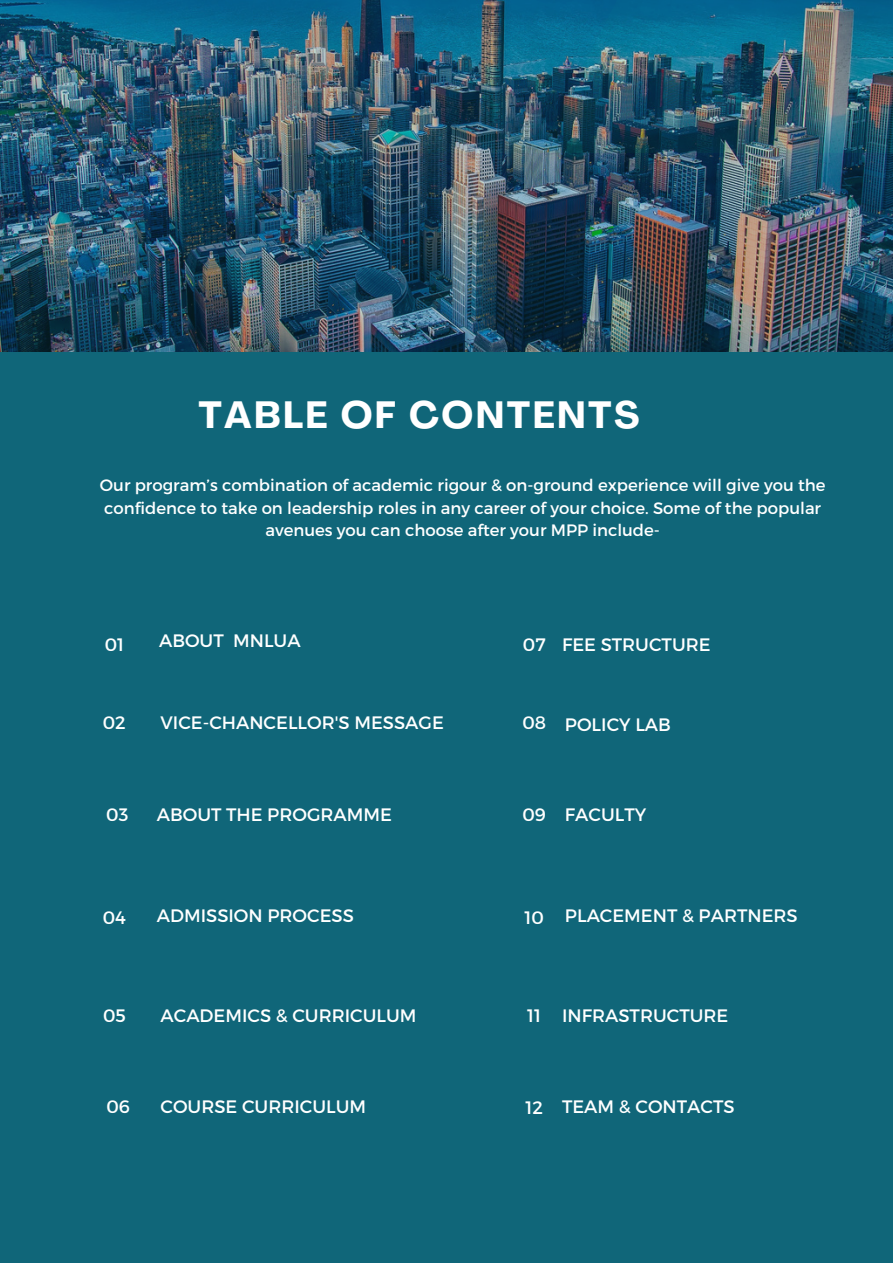
<style>
.page{position:relative;width:893px;height:1264px;background:#fff}
.page>*{position:absolute;margin:0;border:0;box-sizing:border-box;transform-origin:0 0}
.t1{font:700 37.5px "Agrandir";letter-spacing:.065em;color:#fff}
.t2{font:18px "Montserrat";color:#fff}
.t3{font:16.5px/22.5px "Montserrat";color:#fff;text-align:center}
</style>
<div class="page">
<div style="left:0;top:0;width:892px;height:1262px;background:#106679"></div>
<img style="left:0;top:0;width:892px;height:351px">
<p class="t1" style="left:198px;top:400px;width:442px">TABLE OF CONTENTS</p>
<p class="t3" style="left:100px;top:473px;width:727px">Our program’s combination of academic rigour &amp; on-ground experience will give you the confidence to take on leadership roles in any career of your choice. Some of the popular avenues you can choose after your MPP include-</p>
<p class="t2" style="left:105px;top:632px;width:21px">01</p>
<p class="t2" style="left:159px;top:629px;width:143px">ABOUT MNLUA</p>
<p class="t2" style="left:523px;top:632px;width:24px">07</p>
<p class="t2" style="left:562px;top:632px;width:150px">FEE STRUCTURE</p>
<p class="t2" style="left:103px;top:711px;width:25px">02</p>
<p class="t2" style="left:160px;top:711px;width:285px">VICE-CHANCELLOR'S MESSAGE</p>
<p class="t2" style="left:522px;top:711px;width:25px">08</p>
<p class="t2" style="left:565px;top:712px;width:107px">POLICY LAB</p>
<p class="t2" style="left:106px;top:803px;width:24px">03</p>
<p class="t2" style="left:157px;top:803px;width:236px">ABOUT THE PROGRAMME</p>
<p class="t2" style="left:522px;top:803px;width:25px">09</p>
<p class="t2" style="left:565px;top:803px;width:83px">FACULTY</p>
<p class="t2" style="left:103px;top:906px;width:25px">04</p>
<p class="t2" style="left:157px;top:903px;width:198px">ADMISSION PROCESS</p>
<p class="t2" style="left:524px;top:906px;width:21px">10</p>
<p class="t2" style="left:565px;top:903px;width:234px">PLACEMENT &amp; PARTNERS</p>
<p class="t2" style="left:103px;top:1003px;width:24px">05</p>
<p class="t2" style="left:160px;top:1003px;width:257px">ACADEMICS &amp; CURRICULUM</p>
<p class="t2" style="left:527px;top:1003px;width:15px">11</p>
<p class="t2" style="left:562px;top:1003px;width:168px">INFRASTRUCTURE</p>
<p class="t2" style="left:106px;top:1094px;width:25px">06</p>
<p class="t2" style="left:160px;top:1094px;width:207px">COURSE CURRICULUM</p>
<p class="t2" style="left:525px;top:1095px;width:19px">12</p>
<p class="t2" style="left:562px;top:1094px;width:174px">TEAM &amp; CONTACTS</p>
</div>
